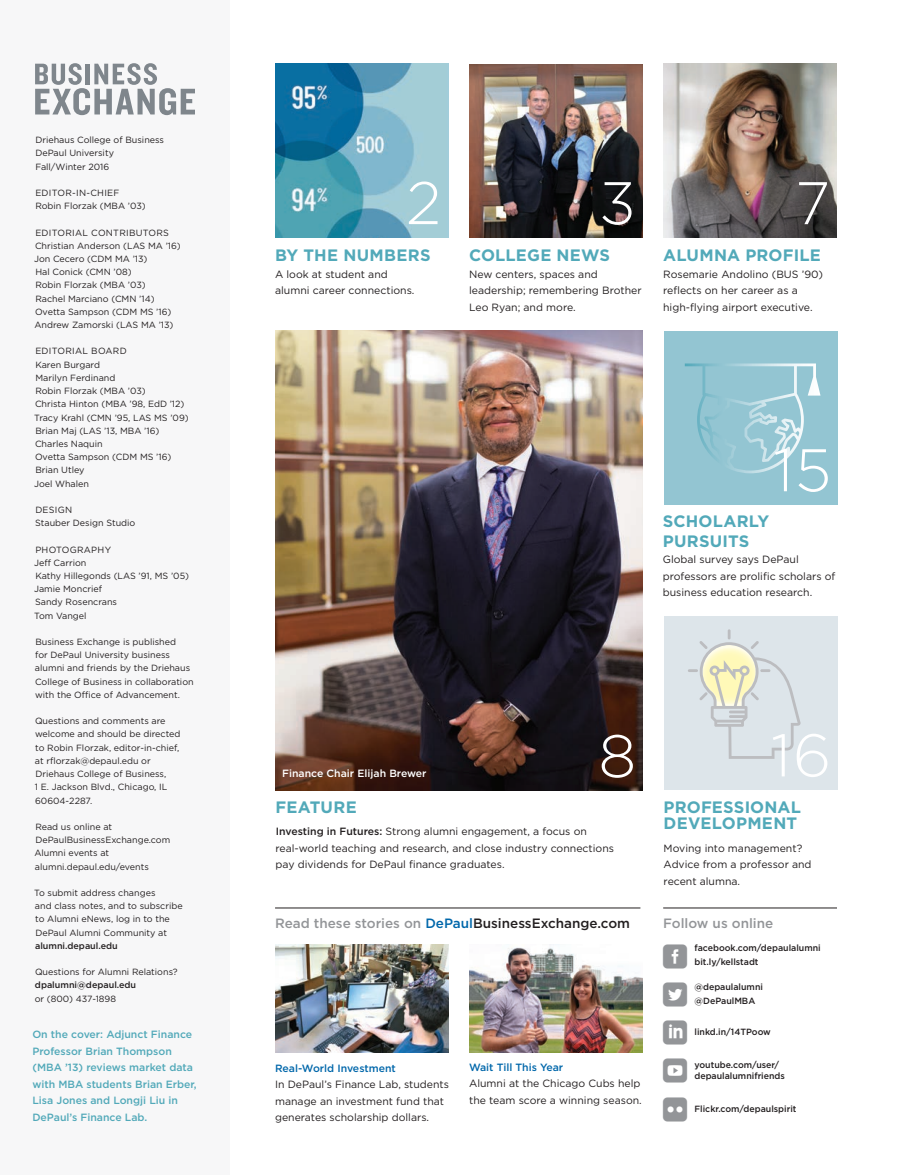
<style>
.page{position:relative;width:918px;height:1175px;background:#fff}
.page>*{position:absolute;margin:0;border:0;box-sizing:border-box;transform-origin:0 0}
.t1{font:300 60px "Gotham";color:#fff}
.t2{font:700 16.5px/19.5px "Gotham";letter-spacing:.01em;color:#52a9b9}
.t3{font:500 13.5px "Gotham";color:#231f20}
.t4{font:500 13.5px "Gotham";color:#939598}
.t5{font:10.5px/16.5px "Gotham";color:#231f20}
.t6{font:500 10.5px/16.5px "Gotham";color:#52a9b9}
.t7{font:500 10.5px "Gotham";color:#0067aa}
.t8{font:500 10.5px "Gotham";color:#fff}
.t9{font:9px/13.2px "Gotham";color:#231f20}
.t10{font:500 9px/13.5px "Gotham";color:#231f20}
.s1{font-weight:500}
.s2{color:#939598}
.s3{color:#0067aa}
</style>
<div class="page">
<div style="left:664px;top:331px;width:174px;height:174px;background:#93c5d2"></div>
<svg style="left:685px;top:363px;width:136px;height:110px"></svg>
<div style="left:664px;top:616px;width:174px;height:174px;background:#dde5ea"></div>
<svg style="left:688px;top:629px;width:113px;height:130px"></svg>
<img style="left:275px;top:64px;width:174px;height:174px">
<div style="left:0;top:0;width:230px;height:1174px;background:#f7f7f8"></div>
<svg style="left:35px;top:63px;width:160px;height:52px"></svg>
<img style="left:663px;top:64px;width:174px;height:174px">
<hr style="left:275px;top:907px;width:365px;height:1px;background:#231f20">
<hr style="left:663px;top:907px;width:174px;height:1px;background:#231f20">
<img style="left:469px;top:944px;width:174px;height:108px">
<img style="left:275px;top:944px;width:174px;height:108px">
<img style="left:469px;top:64px;width:174px;height:174px">
<img style="left:275px;top:331px;width:368px;height:459px">
<p class="t9" style="left:35px;top:133px;width:130px">Driehaus College of Business<br>DePaul University<br>Fall/Winter 2016</p>
<p class="t9" style="left:35px;top:186px;width:112px">EDITOR-IN-CHIEF<br>Robin Florzak (MBA ’03)</p>
<p class="t9" style="left:34px;top:226px;width:148px">EDITORIAL CONTRIBUTORS<br>Christian Anderson (LAS MA ’16)<br>Jon Cecero (CDM MA ’13)<br>Hal Conick (CMN ’08)<br>Robin Florzak (MBA ’03)<br>Rachel Marciano (CMN ’14)<br>Ovetta Sampson (CDM MS ’16)<br>Andrew Zamorski (LAS MA ’13)</p>
<p class="t9" style="left:34px;top:344px;width:156px">EDITORIAL BOARD<br>Karen Burgard<br>Marilyn Ferdinand<br>Robin Florzak (MBA ’03)<br>Christa Hinton (MBA ’98, EdD ’12)<br>Tracy Krahl (CMN ’95, LAS MS ’09)<br>Brian Maj (LAS ’13, MBA ’16)<br>Charles Naquin<br>Ovetta Sampson (CDM MS ’16)<br>Brian Utley<br>Joel Whalen</p>
<p class="t9" style="left:35px;top:503px;width:102px">DESIGN<br>Stauber Design Studio</p>
<p class="t9" style="left:34px;top:542px;width:157px">PHOTOGRAPHY<br>Jeff Carrion<br>Kathy Hillegonds (LAS ’91, MS ’05)<br>Jamie Moncrief<br>Sandy Rosencrans<br>Tom Vangel</p>
<p class="t9" style="left:35px;top:635px;width:160px">Business Exchange is published<br>for DePaul University business alumni and friends by the Driehaus College of Business in collaboration with the Office of Advancement.</p>
<p class="t9" style="left:35px;top:714px;width:147px">Questions and comments are welcome and should be directed to Robin Florzak, editor-in-chief, at rflorzak@depaul.edu or<br>Driehaus College of Business,<br>1 E. Jackson Blvd., Chicago, IL<br>60604-2287.</p>
<p class="t9" style="left:34px;top:820px;width:137px">Read us online at<br>DePaulBusinessExchange.com<br>Alumni events at alumni.depaul.edu/events</p>
<p class="t9" style="left:34px;top:886px;width:150px">To submit address changes<br>and class notes, and to subscribe to Alumni eNews, log in to the<br>DePaul Alumni Community at</p>
<p class="t10" style="left:35px;top:938px;width:84px">alumni.depaul.edu</p>
<p class="t9" style="left:35px;top:965px;width:144px">Questions for Alumni Relations?</p>
<p class="t10" style="left:35px;top:978px;width:103px">dpalumni@depaul.edu</p>
<p class="t9" style="left:35px;top:991px;width:83px">or (800) 437-1898</p>
<p class="t6" style="left:32px;top:1026px;width:166px">On the cover: Adjunct Finance<br>Professor Brian Thompson (MBA ’13) reviews market data with MBA students Brian Erber,<br>Lisa Jones and Longji Liu in<br>DePaul’s Finance Lab.</p>
<h1 class="t1" style="left:406px;top:165px;width:37px">2</h1>
<h1 class="t1" style="left:599px;top:165px;width:38px">3</h1>
<h1 class="t1" style="left:795px;top:165px;width:37px">7</h1>
<h2 class="t2" style="left:275px;top:246px;width:157px">BY THE NUMBERS</h2>
<p class="t5" style="left:275px;top:266px;width:141px">A look at student and alumni career connections.</p>
<h2 class="t2" style="left:469px;top:246px;width:143px">COLLEGE NEWS</h2>
<p class="t5" style="left:469px;top:266px;width:174px">New centers, spaces and leadership; remembering Brother<br>Leo Ryan; and more.</p>
<h2 class="t2" style="left:663px;top:246px;width:159px">ALUMNA PROFILE</h2>
<p class="t5" style="left:663px;top:266px;width:162px">Rosemarie Andolino (BUS ’90) reflects on her career as a high-flying airport executive.</p>
<h1 class="t1" style="left:773px;top:432px;width:60px">15</h1>
<h2 class="t2" style="left:663px;top:511px;width:108px">SCHOLARLY<br>PURSUITS</h2>
<p class="t5" style="left:663px;top:551px;width:174px">Global survey says DePaul professors are prolific scholars of business education research.</p>
<p class="t8" style="left:282px;top:766px;width:146px">Finance Chair Elijah Brewer</p>
<h1 class="t1" style="left:598px;top:718px;width:39px">8</h1>
<h2 class="t2" style="left:275px;top:797px;width:83px">FEATURE</h2>
<p class="t5" style="left:276px;top:823px;width:340px"><span class="s1">Investing in Futures:</span> Strong alumni engagement, a focus on real-world teaching and research, and close industry connections pay dividends for DePaul finance graduates.</p>
<h1 class="t1" style="left:771px;top:717px;width:62px">16</h1>
<h2 class="t2" style="left:664px;top:798px;width:139px;line-height:16.5px">PROFESSIONAL<br>DEVELOPMENT</h2>
<p class="t5" style="left:664px;top:839px;width:149px">Moving into management?<br>Advice from a professor and recent alumna.</p>
<h3 class="t3" style="left:275px;top:914px;width:357px"><span class="s2">Read these stories on</span> <span class="s3">DePaul</span>BusinessExchange.com</h3>
<h3 class="t4" style="left:663px;top:914px;width:112px">Follow us online</h3>
<p class="t7" style="left:275px;top:1061px;width:122px">Real-World Investment</p>
<p class="t5" style="left:275px;top:1075px;width:175px">In DePaul’s Finance Lab, students manage an investment fund that generates scholarship dollars.</p>
<p class="t7" style="left:469px;top:1060px;width:96px">Wait Till This Year</p>
<p class="t5" style="left:469px;top:1074px;width:174px">Alumni at the Chicago Cubs help the team score a winning season.</p>
<p class="t10" style="left:694px;top:941px;width:128px">facebook.com/depaulalumni bit.ly/kellstadt</p>
<p class="t10" style="left:694px;top:980px;width:70px">@depaulalumni @DePaulMBA</p>
<p class="t10" style="left:694px;top:1025px;width:78px">linkd.in/14TPoow</p>
<p class="t10" style="left:694px;top:1059px;width:92px;line-height:10.5px">youtube.com/user/ depaulalumnifriends</p>
<p class="t10" style="left:694px;top:1101px;width:104px">Flickr.com/depaulspirit</p>
</div>
